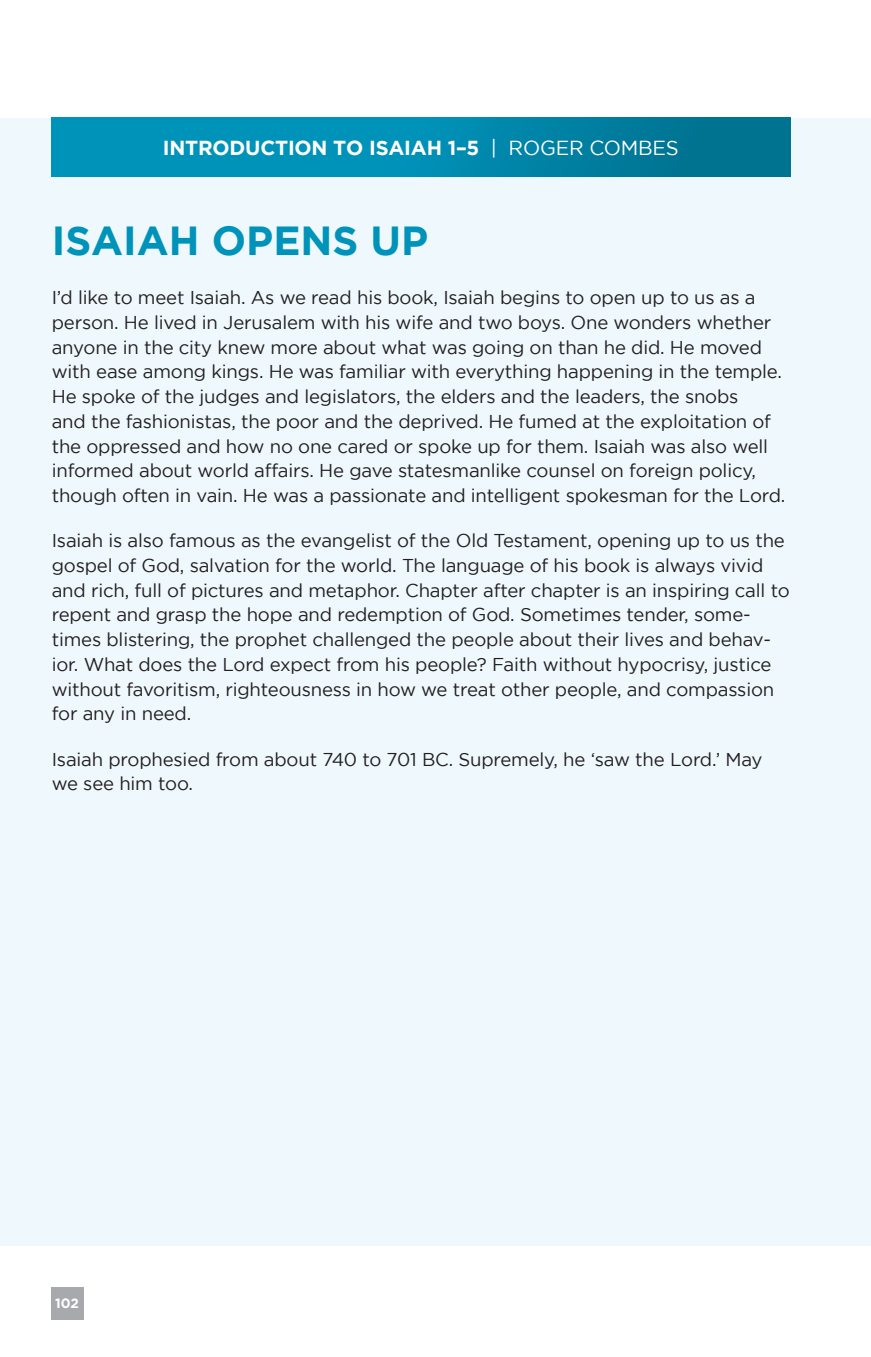
<style>
.page{position:relative;width:871px;height:1357px;background:#fff}
.page>*{position:absolute;margin:0;border:0;box-sizing:border-box;transform-origin:0 0}
.t1{font:700 40.5px "Gotham";color:#0093ba}
.date{font:700 20.25px "Gotham";letter-spacing:-.01em;color:#fff}
.Body_2{font:18.45px/24.8px "Gotham";letter-spacing:-.01em;color:#231f20}
.t2{font:700 13.5px "Gotham";color:#fff}
.s1{font-weight:400}
</style>
<div class="page">
<div style="left:51px;top:1287px;width:32px;height:32px;background:#a8a9ad"></div>
<div style="left:0;top:118px;width:871px;height:1127px;background:#eef8fd"></div>
<div style="left:52px;top:118px;width:738px;height:58px;background:linear-gradient(to right,#009cc6,#007493)"></div>
<p class="date" style="left:163px;top:136px;width:517px">INTRODUCTION TO ISAIAH 1–5 <span class="s1">| ROGER COMBES</span></p>
<p class="t1" style="left:52px;top:217px;width:378px">ISAIAH OPENS UP</p>
<p class="Body_2" style="left:52px;top:285px;width:735px">I’d like to meet Isaiah. As we read his book, Isaiah begins to open up to us as a person. He lived in Jerusalem with his wife and two boys. One wonders whether anyone in the city knew more about what was going on than he did. He moved with ease among kings. He was familiar with everything happening in the temple.<br>He spoke of the judges and legislators, the elders and the leaders, the snobs<br>and the fashionistas, the poor and the deprived. He fumed at the exploitation of the oppressed and how no one cared or spoke up for them. Isaiah was also well informed about world affairs. He gave statesmanlike counsel on foreign policy, though often in vain. He was a passionate and intelligent spokesman for the Lord.</p>
<p class="Body_2" style="left:52px;top:528px;width:739px">Isaiah is also famous as the evangelist of the Old Testament, opening up to us the gospel of God, salvation for the world. The language of his book is always vivid and rich, full of pictures and metaphor. Chapter after chapter is an inspiring call to repent and grasp the hope and redemption of God. Sometimes tender, some&shy;times blistering, the prophet challenged the people about their lives and behav&shy;ior. What does the Lord expect from his people? Faith without hypocrisy, justice without favoritism, righteousness in how we treat other people, and compassion for any in need.</p>
<p class="Body_2" style="left:52px;top:746px;width:712px">Isaiah prophesied from about 740 to 701 BC. Supremely, he ‘saw the Lord.’ May we see him too.</p>
<p class="t2" style="left:55px;top:1295px;width:25px">102</p>
</div>
